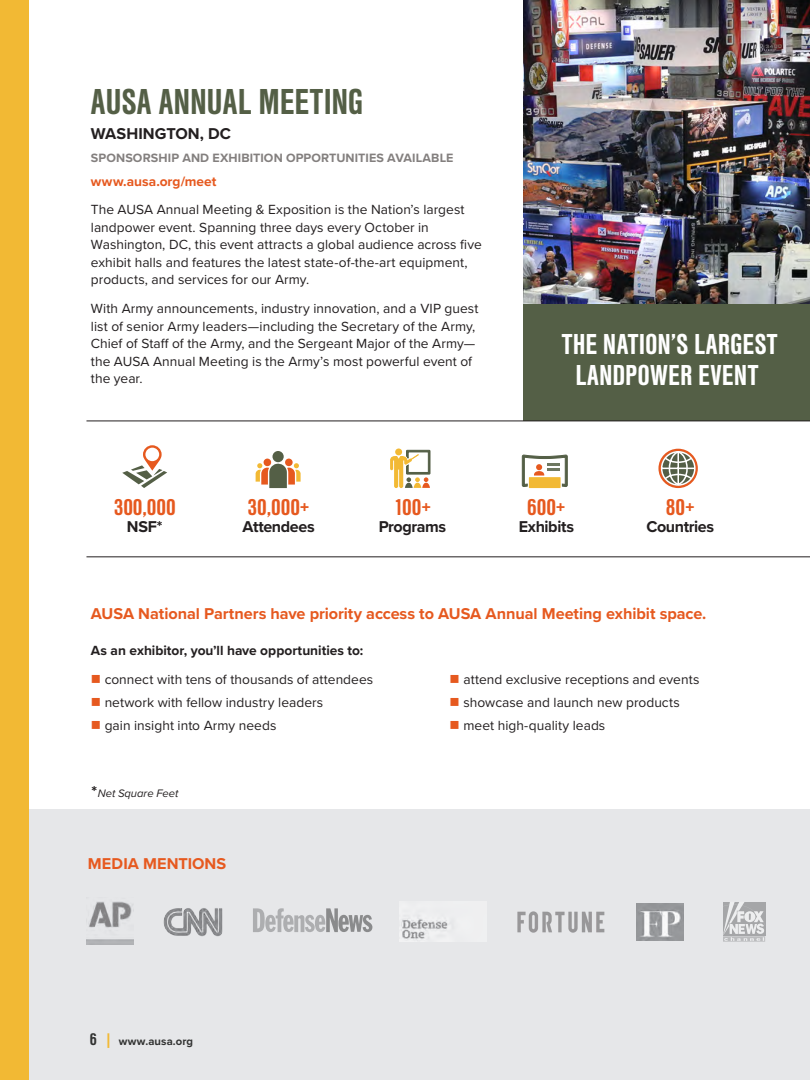
<style>
.page{position:relative;width:810px;height:1080px;background:#fff}
.page>*{position:absolute;margin:0;border:0;box-sizing:border-box;transform-origin:0 0}
.Show_Titles{font:700 37.5px "Nimbus San Con";color:#545f46}
.Body_Copy{font:700 30px/31.2px "Nimbus San Con";letter-spacing:.01em;color:#fff;text-align:center}
.t1{font:700 23.75px "Nimbus San Con";color:#e6591f}
.Body_Copy-2{font:700 16.25px "Proxima Nova";letter-spacing:-.005em;color:#e6591f}
.Meeting_Location{font:700 16.25px "Proxima Nova";letter-spacing:-.025em;color:#231f20}
.Meeting_Location-2{font:700 16.25px "Proxima Nova";letter-spacing:.005em;color:#231f20}
.Sub_Level_1{font:700 16.25px "Proxima Nova";letter-spacing:.005em;color:#e6591f}
.Body_Copy-3{font:13.75px/17.5px "Proxima Nova";letter-spacing:.005em;color:#231f20}
.Body_Copy-4{font:700 13.75px "Proxima Nova";color:#231f20}
.Body_Copy-5{font:700 13.75px "Proxima Nova";letter-spacing:.005em;color:#e6591f}
.Sponsorship_Line{font:700 12.5px "Proxima Nova";letter-spacing:.01em;color:#837f7e}
.t2{font:italic 11.25px "Proxima Nova";color:#231f20}
.t3{font:700 11.25px "Proxima Nova";letter-spacing:.01em;color:#323332}
.s1{color:#e6591f}
.s2{font-weight:700;font-style:normal;font-size:16.25px}
.s3{font-family:"Nimbus San Con";font-size:17.5px}
.s4{font-family:"Nimbus San Con";font-size:17.5px;color:#f2b934}
</style>
<div class="page">
<div style="left:5px;top:809px;width:805px;height:271px;background:#e6e7e9"></div>
<img style="left:523px;top:0;width:287px;height:420px">
<div style="left:524px;top:304px;width:286px;height:117px;background:#545f46"></div>
<hr style="left:86px;top:421px;width:724px;height:1px;background:#231f20">
<hr style="left:86px;top:557px;width:724px;height:1px;background:#231f20">
<img style="left:163px;top:908px;width:60px;height:29px">
<img style="left:399px;top:904px;width:68px;height:38px">
<svg style="left:253px;top:908px;width:119px;height:24px"></svg>
<img style="left:637px;top:903px;width:47px;height:37px">
<img style="left:518px;top:911px;width:87px;height:21px">
<svg style="left:723px;top:902px;width:42px;height:40px"></svg>
<img style="left:86px;top:901px;width:48px;height:44px">
<div style="left:0;top:0;width:28px;height:1080px;background:#f2b934"></div>
<div style="left:658px;top:449px;width:40px;height:39px;border:2px solid #e6591f;border-radius:50%"></div>
<svg style="left:660px;top:450px;width:36px;height:37px"></svg>
<svg style="left:390px;top:450px;width:41px;height:38px"></svg>
<div style="left:529px;top:477px;width:32px;height:11px;background:#f2b934"></div>
<svg style="left:522px;top:454px;width:46px;height:33px"></svg>
<div style="left:285px;top:459px;width:8px;height:7px;background:#e6591f;border-radius:50%"></div>
<div style="left:272px;top:451px;width:12px;height:11px;background:#545f46;border-radius:50%"></div>
<div style="left:264px;top:459px;width:7px;height:7px;background:#e6591f;border-radius:50%"></div>
<svg style="left:256px;top:463px;width:45px;height:25px"></svg>
<svg style="left:122px;top:445px;width:45px;height:43px"></svg>
<p class="Show_Titles" style="left:91px;top:81px;width:274px">AUSA ANNUAL MEETING</p>
<p class="Meeting_Location-2" style="left:91px;top:122px;width:142px">WASHINGTON, DC</p>
<p class="Sponsorship_Line" style="left:91px;top:149px;width:364px">SPONSORSHIP AND EXHIBITION OPPORTUNITIES AVAILABLE</p>
<p class="Body_Copy-5" style="left:91px;top:171px;width:127px">www.ausa.org/meet</p>
<p class="Body_Copy-3" style="left:91px;top:200px;width:392px">The AUSA Annual Meeting &amp; Exposition is the Nation’s largest landpower event. Spanning three days every October in Washington, DC, this event attracts a global audience across five exhibit halls and features the latest state-of-the-art equipment, products, and services for our Army.</p>
<p class="Body_Copy-3" style="left:91px;top:299px;width:389px">With Army announcements, industry innovation, and a VIP guest list of senior Army leaders—including the Secretary of the Army, Chief of Staff of the Army, and the Sergeant Major of the Army— the AUSA Annual Meeting is the Army’s most powerful event of the year.</p>
<p class="Body_Copy" style="left:562px;top:329px;width:217px">THE NATION’S LARGEST<br>LANDPOWER EVENT</p>
<p class="t1" style="left:114px;top:494px;width:64px">300,000</p>
<p class="Meeting_Location" style="left:127px;top:515px;width:37px">NSF*</p>
<p class="t1" style="left:248px;top:494px;width:64px">30,000+</p>
<p class="Meeting_Location" style="left:243px;top:515px;width:74px">Attendees</p>
<p class="t1" style="left:394px;top:494px;width:39px">100+</p>
<p class="Meeting_Location" style="left:379px;top:515px;width:69px">Programs</p>
<p class="t1" style="left:527px;top:494px;width:40px">600+</p>
<p class="Meeting_Location" style="left:519px;top:515px;width:57px">Exhibits</p>
<p class="t1" style="left:666px;top:494px;width:30px">80+</p>
<p class="Meeting_Location" style="left:646px;top:515px;width:69px">Countries</p>
<p class="Body_Copy-2" style="left:91px;top:602px;width:617px">AUSA National Partners have priority access to AUSA Annual Meeting exhibit space.</p>
<p class="Body_Copy-4" style="left:91px;top:640px;width:274px">As an exhibitor, you’ll have opportunities to:</p>
<p class="Body_Copy-3" style="left:91px;top:670px;width:284px"><span class="s1">■</span> connect with tens of thousands of attendees</p>
<p class="Body_Copy-3" style="left:450px;top:670px;width:251px"><span class="s1">■</span> attend exclusive receptions and events</p>
<p class="Body_Copy-3" style="left:91px;top:693px;width:234px"><span class="s1">■</span> network with fellow industry leaders</p>
<p class="Body_Copy-3" style="left:450px;top:693px;width:232px"><span class="s1">■</span> showcase and launch new products</p>
<p class="Body_Copy-3" style="left:91px;top:716px;width:187px"><span class="s1">■</span> gain insight into Army needs</p>
<p class="Body_Copy-3" style="left:450px;top:716px;width:157px"><span class="s1">■</span> meet high-quality leads</p>
<p class="t2" style="left:92px;top:785px;width:88px"><span class="s2">*</span> Net Square Feet</p>
<p class="Sub_Level_1" style="left:88px;top:852px;width:140px">MEDIA MENTIONS</p>
<p class="t3" style="left:90px;top:1033px;width:105px"><span class="s3">6</span> <span class="s4">|</span> www.ausa.org</p>
</div>
